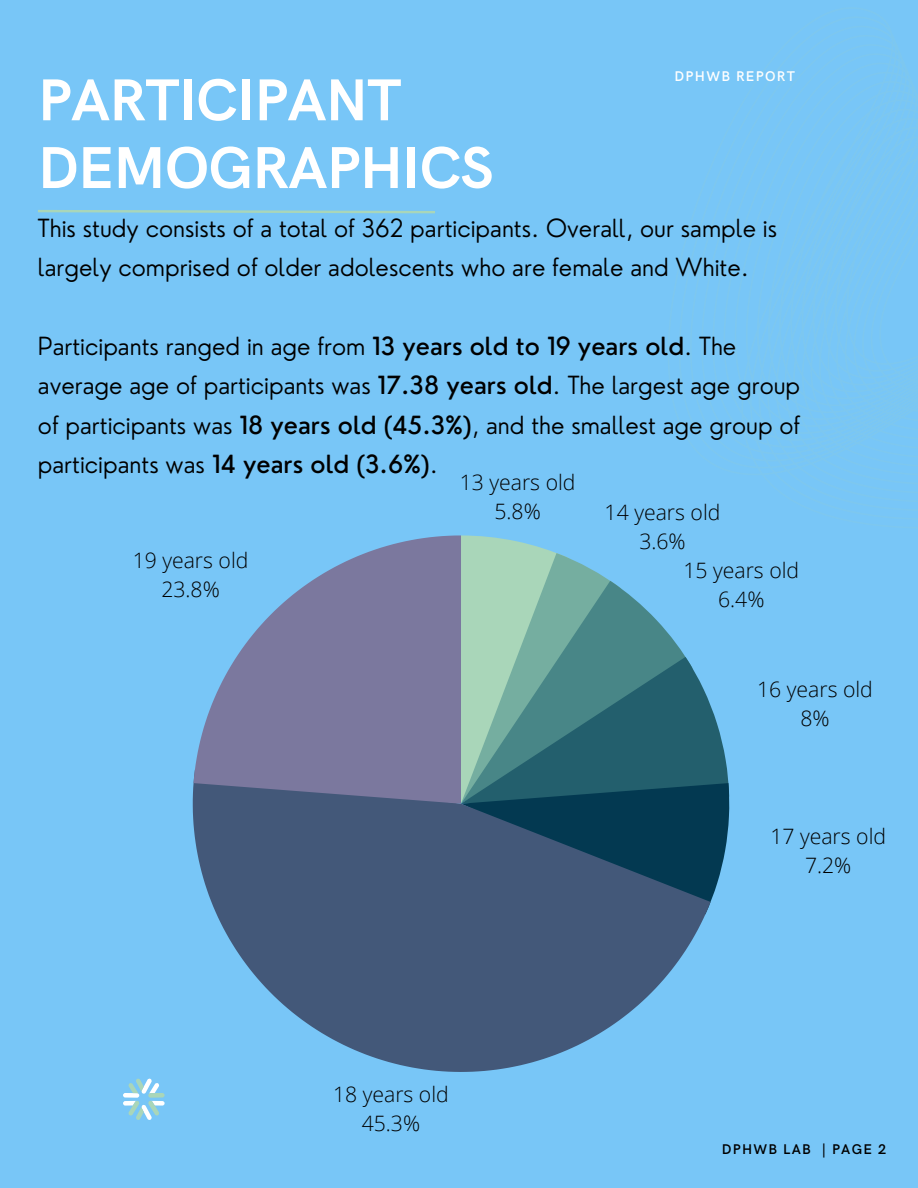
<style>
.page{position:relative;width:918px;height:1188px;background:#78c6f7}
.page>*{position:absolute;margin:0;border:0;box-sizing:border-box;transform-origin:0 0}
.t1{font:700 59.25px/67.8px "HK Grotesk";letter-spacing:-.01em;color:#fff}
.t2{font:300 24.45px/39.3px "Nourd";color:#000}
.t3{font:300 21.15px/29px "Open Sans";color:#000;text-align:center}
.t4{font:600 14.1px "HK Grotesk";letter-spacing:.09em;color:#000}
.t5{font:600 14.1px "HK Grotesk";letter-spacing:.09em;color:#fff}
.s1{font-weight:500}
</style>
<div class="page">
<svg style="left:38px;top:210px;width:397px;height:4px"></svg>
<svg style="left:123px;top:1078px;width:42px;height:42px"></svg>
<svg style="left:193px;top:778px;width:513px;height:294px;fill:#435879"></svg>
<svg style="left:194px;top:535px;width:267px;height:269px;fill:#7b789e"></svg>
<svg style="left:461px;top:535px;width:268px;height:379px"></svg>
<h1 class="t1" style="left:38px;top:69px;width:457px">PARTICIPANT<br>DEMOGRAPHICS</h1>
<p class="t5" style="left:675px;top:68px;width:122px">DPHWB REPORT</p>
<p class="t2" style="left:38px;top:208px;width:741px">This study consists of a total of 362 participants. Overall, our sample is largely comprised of older adolescents who are female and White.</p>
<p class="t2" style="left:38px;top:326px;width:764px">Participants ranged in age from <span class="s1">13 years old to 19 years old</span>. The average age of participants was <span class="s1">17.38 years old</span>. The largest age group of participants was <span class="s1">18 years old (45.3%)</span>, and the smallest age group of participants was <span class="s1">14 years old (3.6%)</span>.</p>
<p class="t3" style="left:460px;top:467px;width:117px">13 years old<br>5.8%</p>
<p class="t3" style="left:605px;top:497px;width:117px">14 years old<br>3.6%</p>
<p class="t3" style="left:133px;top:545px;width:117px">19 years old<br>23.8%</p>
<p class="t3" style="left:333px;top:1080px;width:117px">18 years old<br>45.3%</p>
<p class="t3" style="left:683px;top:555px;width:117px">15 years old<br>6.4%</p>
<p class="t3" style="left:757px;top:674px;width:117px">16 years old<br>8%</p>
<p class="t3" style="left:770px;top:821px;width:117px">17 years old<br>7.2%</p>
<p class="t4" style="left:722px;top:1142px;width:166px">DPHWB LAB | PAGE 2</p>
</div>
